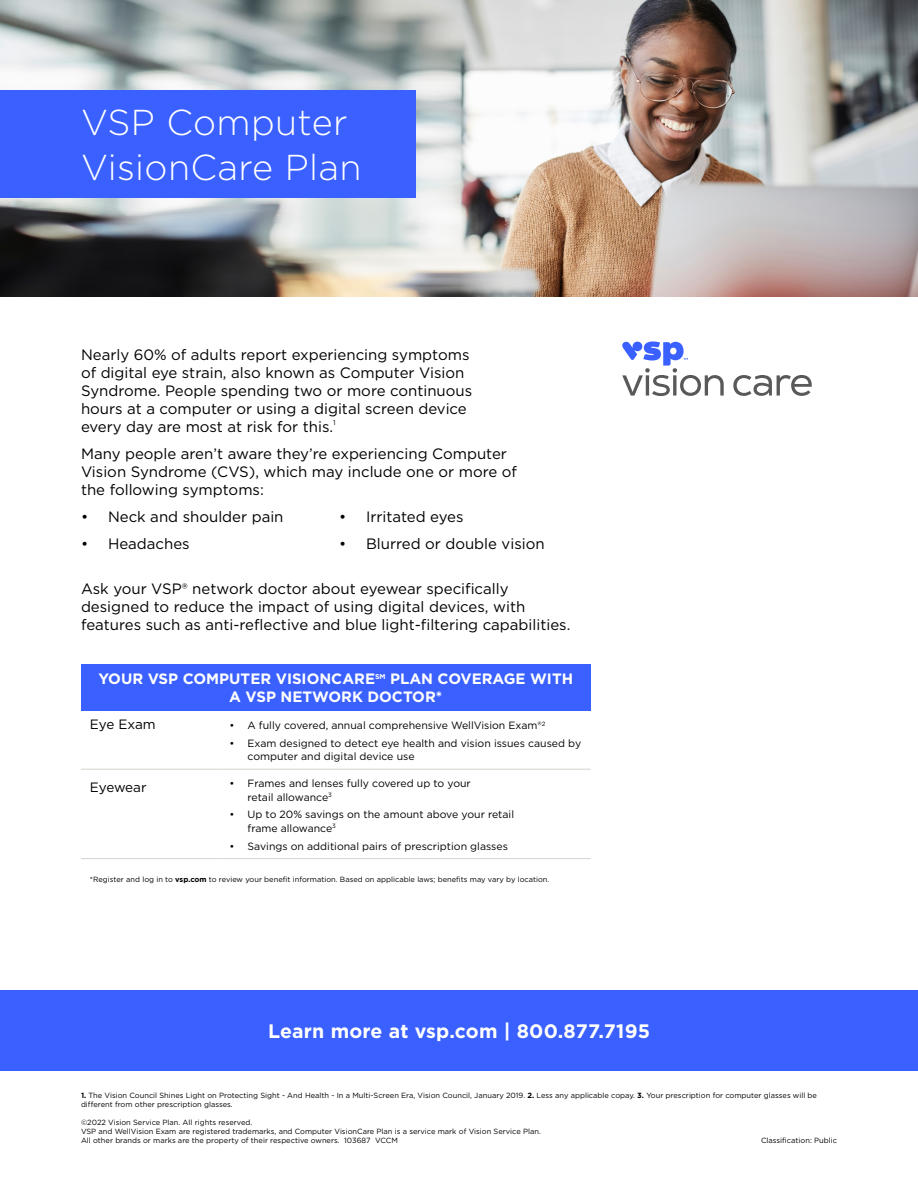
<style>
.page{position:relative;width:918px;height:1188px;background:#fff}
.page>*{position:absolute;margin:0;border:0;box-sizing:border-box;transform-origin:0 0}
.t1{font:300 36px/45px "Gotham";letter-spacing:.01em;color:#fff}
.t2{font:700 19.5px "Gotham";letter-spacing:.01em;color:#fff}
.t3{font:15px/18px "Gotham";color:#000}
.t4{font:700 15px/18px "Gotham";color:#fff;text-align:center}
.t5{font:13.5px "Gotham";letter-spacing:-.01em;color:#000}
.t6{font:10.5px/13.5px "Gotham";color:#000}
.t7{font:7.5px/9px "Gotham";color:#000}
.t8{font:7.05px "Gotham";color:#000}
.s1{font-weight:700}
</style>
<div class="page">
<img style="left:459px;top:0;width:459px;height:297px">
<img style="left:0;top:0;width:459px;height:297px">
<div style="left:0;top:990px;width:918px;height:81px;background:#3a60ff"></div>
<div style="left:81px;top:664px;width:510px;height:47px;background:#3a60ff"></div>
<hr style="left:81px;top:769px;width:140px;height:1px;background:#d3d4cc">
<hr style="left:220px;top:769px;width:371px;height:1px;background:#d3d4cc">
<hr style="left:81px;top:858px;width:140px;height:1px;background:#d3d4cc">
<hr style="left:220px;top:858px;width:371px;height:1px;background:#d3d4cc">
<div style="left:0;top:90px;width:416px;height:108px;background:#3a60ff"></div>
<svg style="left:622px;top:341px;width:190px;height:55px"></svg>
<h1 class="t1" style="left:81px;top:99px;width:282px">VSP Computer<br>VisionCare Plan</h1>
<p class="t3" style="left:81px;top:345px;width:393px">Nearly 60% of adults report experiencing symptoms of digital eye strain, also known as Computer Vision Syndrome. People spending two or more continuous hours at a computer or using a digital screen device every day are most at risk for this.</p>
<p class="t8" style="left:333px;top:418px;width:4px">1</p>
<h3 class="t3" style="left:81px;top:444px;width:438px">Many people aren’t aware they’re experiencing Computer<br>Vision Syndrome (CVS), which may include one or more of the following symptoms:</h3>
<h3 class="t3" style="left:81px;top:507px;width:204px">• Neck and shoulder pain</h3>
<h3 class="t3" style="left:81px;top:534px;width:110px">• Headaches</h3>
<h3 class="t3" style="left:81px;top:579px;width:491px">Ask your VSP® network doctor about eyewear specifically designed to reduce the impact of using digital devices, with features such as anti-reflective and blue light-filtering capabilities.</h3>
<h3 class="t3" style="left:339px;top:507px;width:126px">• Irritated eyes</h3>
<h3 class="t3" style="left:339px;top:534px;width:207px">• Blurred or double vision</h3>
<h3 class="t4" style="left:98px;top:670px;width:476px">YOUR VSP COMPUTER VISIONCARE<sup>SM</sup> PLAN COVERAGE WITH<br>A VSP NETWORK DOCTOR*</h3>
<h3 class="t5" style="left:90px;top:716px;width:67px">Eye Exam</h3>
<h3 class="t6" style="left:230px;top:718px;width:317px">• A fully covered, annual comprehensive WellVision Exam®<sup>2</sup></h3>
<h3 class="t6" style="left:247px;top:736px;width:335px;text-indent:-18px">• Exam designed to detect eye health and vision issues caused by computer and digital device use</h3>
<h3 class="t5" style="left:90px;top:779px;width:58px">Eyewear</h3>
<h3 class="t6" style="left:247px;top:777px;width:225px;text-indent:-18px">• Frames and lenses fully covered up to your retail allowance<sup>3</sup></h3>
<h3 class="t6" style="left:247px;top:808px;width:268px;text-indent:-18px">• Up to 20% savings on the amount above your retail frame allowance<sup>3</sup></h3>
<h3 class="t6" style="left:230px;top:839px;width:280px">• Savings on additional pairs of prescription glasses</h3>
<p class="t7" style="left:90px;top:875px;width:461px">*Register and log in to <span class="s1">vsp.com</span> to review your benefit information. Based on applicable laws; benefits may vary by location.</p>
<h2 class="t2" style="left:268px;top:1018px;width:383px">Learn more at vsp.com | 800.877.7195</h2>
<p class="t7" style="left:81px;top:1091px;width:738px"><span class="s1">1.</span> The Vision Council Shines Light on Protecting Sight - And Health - In a Multi-Screen Era, Vision Council, January 2019. <span class="s1">2.</span> Less any applicable copay. <span class="s1">3.</span> Your prescription for computer glasses will be different from other prescription glasses.</p>
<p class="t7" style="left:81px;top:1118px;width:461px">©2022 Vision Service Plan. All rights reserved.<br>VSP and WellVision Exam are registered trademarks, and Computer VisionCare Plan is a service mark of Vision Service Plan.<br>All other brands or marks are the property of their respective owners. 103687 VCCM</p>
<p class="t7" style="left:761px;top:1136px;width:77px">Classification: Public</p>
</div>
